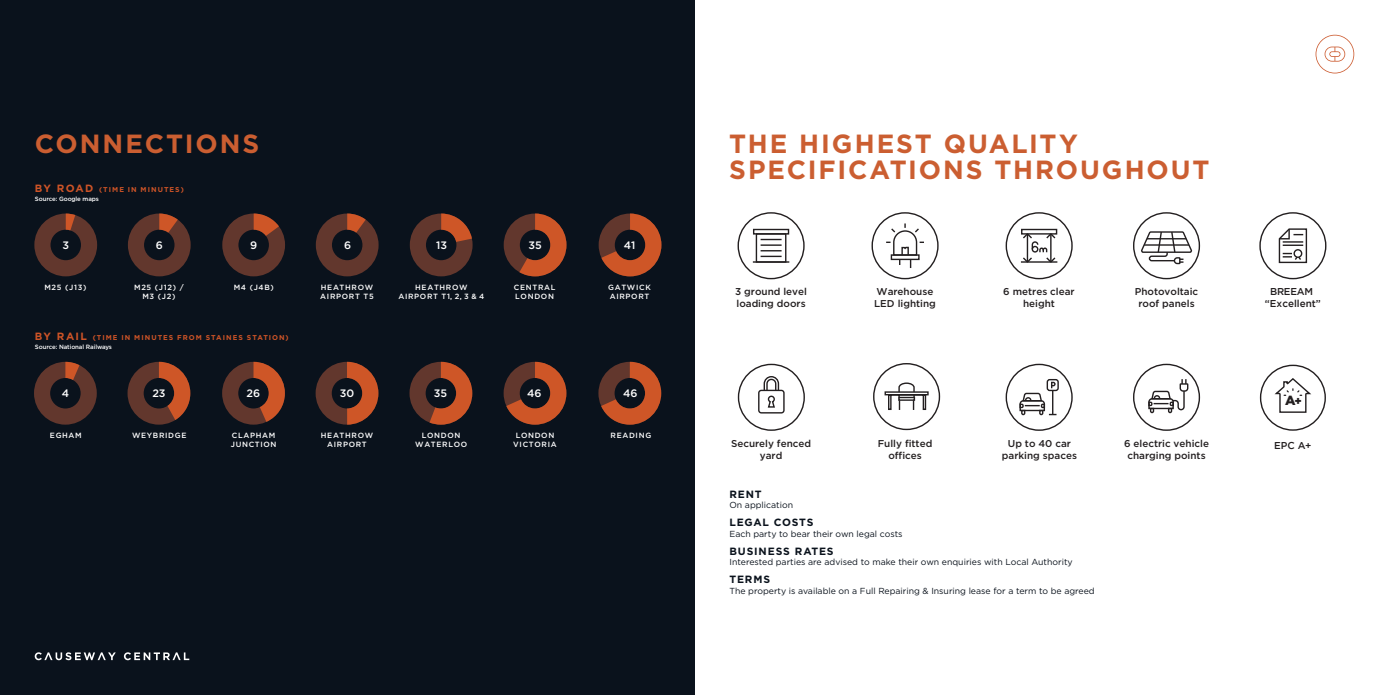
<style>
.page{position:relative;width:1389px;height:695px;background:#fff}
.page>*{position:absolute;margin:0;border:0;box-sizing:border-box;transform-origin:0 0}
.t1{font:700 26.25px/26.2px "Gotham";letter-spacing:.075em;color:#cb5e31}
.t2{font:900 13.21px "Gotham";color:#231f20}
.t3{font:500 10.76px "Gotham";color:#fff}
.t4{font:700 10.5px "Gotham";letter-spacing:.075em;color:#0a121c}
.t5{font:500 9.89px/11.9px "Gotham";color:#231f20;text-align:center}
.t6{font:500 9.89px/11.9px "Gotham";color:#231f20;text-align:center}
.t7{font:8.75px "Gotham";color:#0a121c}
.t8{font:500 7.52px/9.2px "Gotham";letter-spacing:.09em;color:#fff;text-align:center}
.t9{font:700 7px "Gotham";letter-spacing:.15em;color:#ce5427}
.t10{font:500 6.12px "Gotham";letter-spacing:-.015em;color:#fff}
.s1{font-size:10.5px}
.s2{font-size:11.55px}
</style>
<div class="page">
<div style="left:0;top:0;width:694px;height:694px;background:#0a121c"></div>
<svg style="left:316px;top:362px;width:62px;height:62px"></svg>
<svg style="left:34px;top:213px;width:63px;height:63px"></svg>
<svg style="left:128px;top:213px;width:63px;height:63px"></svg>
<svg style="left:316px;top:213px;width:63px;height:63px"></svg>
<svg style="left:222px;top:213px;width:63px;height:63px"></svg>
<svg style="left:410px;top:213px;width:63px;height:63px"></svg>
<svg style="left:504px;top:213px;width:62px;height:63px"></svg>
<svg style="left:599px;top:213px;width:62px;height:63px"></svg>
<svg style="left:34px;top:362px;width:63px;height:62px"></svg>
<svg style="left:128px;top:362px;width:62px;height:62px"></svg>
<svg style="left:222px;top:362px;width:63px;height:62px"></svg>
<svg style="left:410px;top:362px;width:62px;height:62px"></svg>
<svg style="left:598px;top:362px;width:63px;height:62px"></svg>
<svg style="left:504px;top:362px;width:62px;height:62px"></svg>
<svg style="left:35px;top:652px;width:81px;height:8px"></svg>
<svg style="left:124px;top:652px;width:65px;height:8px"></svg>
<svg style="left:1316px;top:35px;width:38px;height:38px"></svg>
<div style="left:738px;top:212px;width:67px;height:67px;border:1px solid #231f20;border-radius:50%"></div>
<div style="left:756px;top:233px;width:30px;height:30px;border:1px solid #231f20"></div>
<hr style="left:753px;top:261px;width:36px;height:2px;background:#231f20">
<svg style="left:761px;top:250px;width:21px;height:7px"></svg>
<hr style="left:761px;top:244px;width:21px;height:2px;background:#231f20">
<svg style="left:761px;top:239px;width:21px;height:1px"></svg>
<div style="left:753px;top:229px;width:36px;height:5px;border:1px solid #231f20"></div>
<div style="left:872px;top:212px;width:67px;height:67px;border:1px solid #231f20;border-radius:50%"></div>
<svg style="left:886px;top:223px;width:38px;height:45px"></svg>
<div style="left:1021px;top:229px;width:36px;height:5px;border:1px solid #231f20"></div>
<div style="left:1006px;top:212px;width:67px;height:67px;border:1px solid #231f20;border-radius:50%"></div>
<svg style="left:1021px;top:232px;width:36px;height:31px"></svg>
<div style="left:1133px;top:212px;width:67px;height:67px;border:1px solid #231f20;border-radius:50%"></div>
<svg style="left:1141px;top:231px;width:53px;height:34px"></svg>
<svg style="left:1278px;top:228px;width:30px;height:36px"></svg>
<div style="left:1259px;top:212px;width:67px;height:67px;border:1px solid #231f20;border-radius:50%"></div>
<div style="left:738px;top:363px;width:67px;height:68px;border:1px solid #231f20;border-radius:50%"></div>
<div style="left:758px;top:389px;width:27px;height:24px;border:1px solid #231f20;border-radius:3px"></div>
<svg style="left:763px;top:376px;width:17px;height:32px"></svg>
<div style="left:1006px;top:363px;width:67px;height:68px;border:1px solid #231f20;border-radius:50%"></div>
<div style="left:1047px;top:379px;width:12px;height:12px;border:1px solid #231f20;border-radius:2px"></div>
<svg style="left:1019px;top:381px;width:37px;height:35px"></svg>
<div style="left:1133px;top:363px;width:67px;height:68px;border:1px solid #231f20;border-radius:50%"></div>
<svg style="left:1148px;top:379px;width:41px;height:35px"></svg>
<div style="left:873px;top:363px;width:67px;height:67px;border:1px solid #231f20;border-radius:50%"></div>
<svg style="left:884px;top:382px;width:45px;height:28px"></svg>
<svg style="left:1274px;top:378px;width:37px;height:35px"></svg>
<div style="left:1260px;top:364px;width:66px;height:66px;border:1px solid #231f20;border-radius:50%"></div>
<h1 class="t1" style="left:35px;top:130px;width:226px">CONNECTIONS</h1>
<h1 class="t1" style="left:729px;top:130px;width:482px">THE HIGHEST QUALITY<br>SPECIFICATIONS THROUGHOUT</h1>
<p class="t9" style="left:35px;top:185px;width:150px"><span class="s1">BY ROAD</span> (TIME IN MINUTES)</p>
<p class="t10" style="left:35px;top:195px;width:65px">Source: Google maps</p>
<p class="t3" style="left:62px;top:239px;width:8px">3</p>
<p class="t8" style="left:44px;top:282px;width:44px">M25 (J13)</p>
<p class="t3" style="left:156px;top:239px;width:9px">6</p>
<p class="t8" style="left:134px;top:282px;width:51px">M25 (J12) /<br>M3 (J2)</p>
<p class="t3" style="left:250px;top:239px;width:9px">9</p>
<p class="t8" style="left:234px;top:282px;width:42px">M4 (J4B)</p>
<p class="t9" style="left:35px;top:333px;width:255px"><span class="s1">BY RAIL</span> (TIME IN MINUTES FROM STAINES STATION)</p>
<p class="t10" style="left:35px;top:343px;width:79px">Source: National Railways</p>
<p class="t3" style="left:344px;top:239px;width:9px">6</p>
<p class="t3" style="left:436px;top:239px;width:12px">13</p>
<p class="t3" style="left:528px;top:239px;width:15px">35</p>
<p class="t8" style="left:514px;top:282px;width:43px;text-align:left">CENTRAL<br>LONDON</p>
<p class="t8" style="left:320px;top:282px;width:55px;text-align:left">HEATHROW<br>AIRPORT T5</p>
<p class="t8" style="left:398px;top:282px;width:88px">HEATHROW<br>AIRPORT T1, 2, 3 &amp; 4</p>
<p class="t3" style="left:624px;top:239px;width:13px">41</p>
<p class="t8" style="left:608px;top:282px;width:44px;text-align:left">GATWICK<br>AIRPORT</p>
<p class="t3" style="left:62px;top:386px;width:9px">4</p>
<p class="t3" style="left:152px;top:386px;width:15px">23</p>
<p class="t3" style="left:247px;top:386px;width:15px">26</p>
<p class="t3" style="left:340px;top:386px;width:16px">30</p>
<p class="t3" style="left:434px;top:386px;width:15px">35</p>
<p class="t3" style="left:527px;top:386px;width:16px">46</p>
<p class="t3" style="left:623px;top:386px;width:16px">46</p>
<p class="t8" style="left:50px;top:431px;width:33px">EGHAM</p>
<p class="t8" style="left:132px;top:431px;width:56px">WEYBRIDGE</p>
<p class="t8" style="left:232px;top:431px;width:45px">CLAPHAM</p>
<p class="t8" style="left:611px;top:431px;width:42px">READING</p>
<p class="t8" style="left:231px;top:440px;width:47px">JUNCTION</p>
<p class="t8" style="left:321px;top:431px;width:54px">HEATHROW<br>AIRPORT</p>
<p class="t8" style="left:415px;top:431px;width:53px">LONDON<br>WATERLOO</p>
<p class="t8" style="left:513px;top:431px;width:45px">LONDON<br>VICTORIA</p>
<p class="t5" style="left:735px;top:285px;width:73px;text-align:left">3 ground level loading doors</p>
<p class="t5" style="left:874px;top:285px;width:63px;text-align:left">Warehouse<br>LED lighting</p>
<p class="t5" style="left:1003px;top:285px;width:73px">6 metres clear height</p>
<p class="t5" style="left:1135px;top:285px;width:65px">Photovoltaic roof panels</p>
<p class="t6" style="left:1265px;top:285px;width:57px">BREEAM “Excellent”</p>
<h2 class="t2" style="left:1285px;top:392px;width:18px">A<span class="s2">+</span></h2>
<p class="t5" style="left:731px;top:437px;width:82px">Securely fenced yard</p>
<p class="t5" style="left:1002px;top:437px;width:77px">Up to 40 car parking spaces</p>
<p class="t5" style="left:1124px;top:437px;width:87px">6 electric vehicle charging points</p>
<p class="t6" style="left:1274px;top:439px;width:39px">EPC A+</p>
<p class="t5" style="left:878px;top:437px;width:56px">Fully fitted offices</p>
<p class="t4" style="left:729px;top:488px;width:34px">RENT</p>
<p class="t7" style="left:729px;top:500px;width:65px">On application</p>
<p class="t4" style="left:729px;top:516px;width:86px">LEGAL COSTS</p>
<p class="t7" style="left:729px;top:528px;width:175px">Each party to bear their own legal costs</p>
<p class="t4" style="left:729px;top:544px;width:106px">BUSINESS RATES</p>
<p class="t7" style="left:729px;top:557px;width:345px">Interested parties are advised to make their own enquiries with Local Authority</p>
<p class="t4" style="left:729px;top:573px;width:42px">TERMS</p>
<p class="t7" style="left:729px;top:585px;width:367px">The property is available on a Full Repairing &amp; Insuring lease for a term to be agreed</p>
</div>
